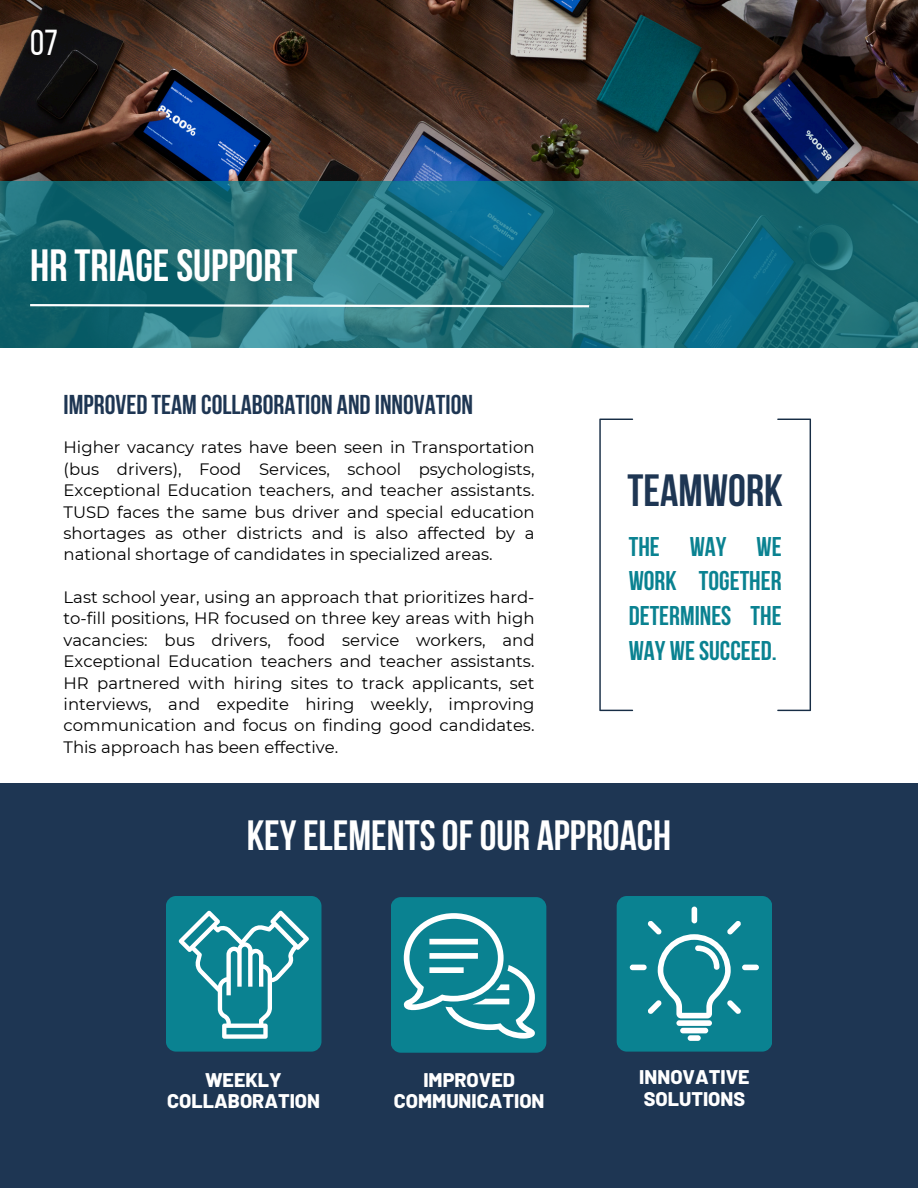
<style>
.page{position:relative;width:918px;height:1188px;background:#fff}
.page>*{position:absolute;margin:0;border:0;box-sizing:border-box;transform-origin:0 0}
.t1{font:700 45px "Bebas Neue";color:#fff}
.t2{font:700 45px "Bebas Neue";color:#1e3653}
.t3{font:700 42.15px "Bebas Neue";color:#fff}
.t4{font:36px "Bebas Neue";color:#fff}
.t5{font:700 27.15px "Bebas Neue";color:#1e3653}
.t6{font:700 27px/34.8px "Bebas Neue";color:#0a8291;text-align:justify}
.t7{font:800 19.8px/21.1px "Barlow";color:#fff;text-align:center}
.t8{font:16.5px/21.3px "Montserrat";color:#000;text-align:justify}
</style>
<div class="page">
<div style="left:0;top:784px;width:918px;height:404px;background:#1e3653"></div>
<div style="left:166px;top:896px;width:156px;height:156px;background:#0a8291;border-radius:10px"></div>
<svg style="left:179px;top:911px;width:130px;height:128px"></svg>
<div style="left:391px;top:897px;width:155px;height:156px;background:#0a8291;border-radius:10px"></div>
<svg style="left:403px;top:913px;width:132px;height:126px"></svg>
<div style="left:617px;top:896px;width:155px;height:156px;background:#0a8291;border-radius:10px"></div>
<svg style="left:630px;top:907px;width:129px;height:134px"></svg>
<img style="left:0;top:0;width:918px;height:348px">
<svg style="left:0;top:181px;width:918px;height:166px;background:#1e6e78"></svg>
<svg style="left:28px;top:303px;width:563px;height:6px"></svg>
<svg style="left:599px;top:419px;width:34px;height:292px"></svg>
<svg style="left:777px;top:419px;width:34px;height:292px"></svg>
<h1 class="t4" style="left:30px;top:28px;width:29px">07</h1>
<h2 class="t1" style="left:30px;top:247px;width:269px">HR TRIAGESUPPORT</h2>
<h1 class="t5" style="left:64px;top:394px;width:411px">IMPROVED TEAM COLLABORATION AND INNOVATION</h1>
<p class="t8" style="left:64px;top:437px;width:472px">Higher vacancy rates have been seen in Transportation (bus drivers), Food Services, school psychologists, Exceptional Education teachers, and teacher assistants.<br>TUSD faces the same bus driver and special education shortages as other districts and is also affected by a national shortage of candidates in specialized areas.</p>
<p class="t8" style="left:64px;top:586px;width:472px">Last school year, using an approach that prioritizes hard&shy;to-fill positions, HR focused on three key areas with high vacancies: bus drivers, food service workers, and Exceptional Education teachers and teacher assistants.<br>HR partnered with hiring sites to track applicants, set interviews, and expedite hiring weekly, improving communication and focus on finding good candidates.<br>This approach has been effective.</p>
<p class="t2" style="left:628px;top:473px;width:157px">TEAMWORK</p>
<h3 class="t6" style="left:629px;top:531px;width:154px">THE WAY WE WORK TOGETHER DETERMINES THE WAY WESUCCEED.</h3>
<p class="t3" style="left:247px;top:818px;width:426px">KEYELEMENTSOFOUR APPROACH</p>
<p class="t7" style="left:167px;top:1068px;width:154px">WEEKLY<br>COLLABORATION</p>
<p class="t7" style="left:394px;top:1068px;width:152px">IMPROVED<br>COMMUNICATION</p>
<h1 class="t7" style="left:639px;top:1066px;width:112px;text-align:left">INNOVATIVE<br>SOLUTIONS</h1>
</div>
